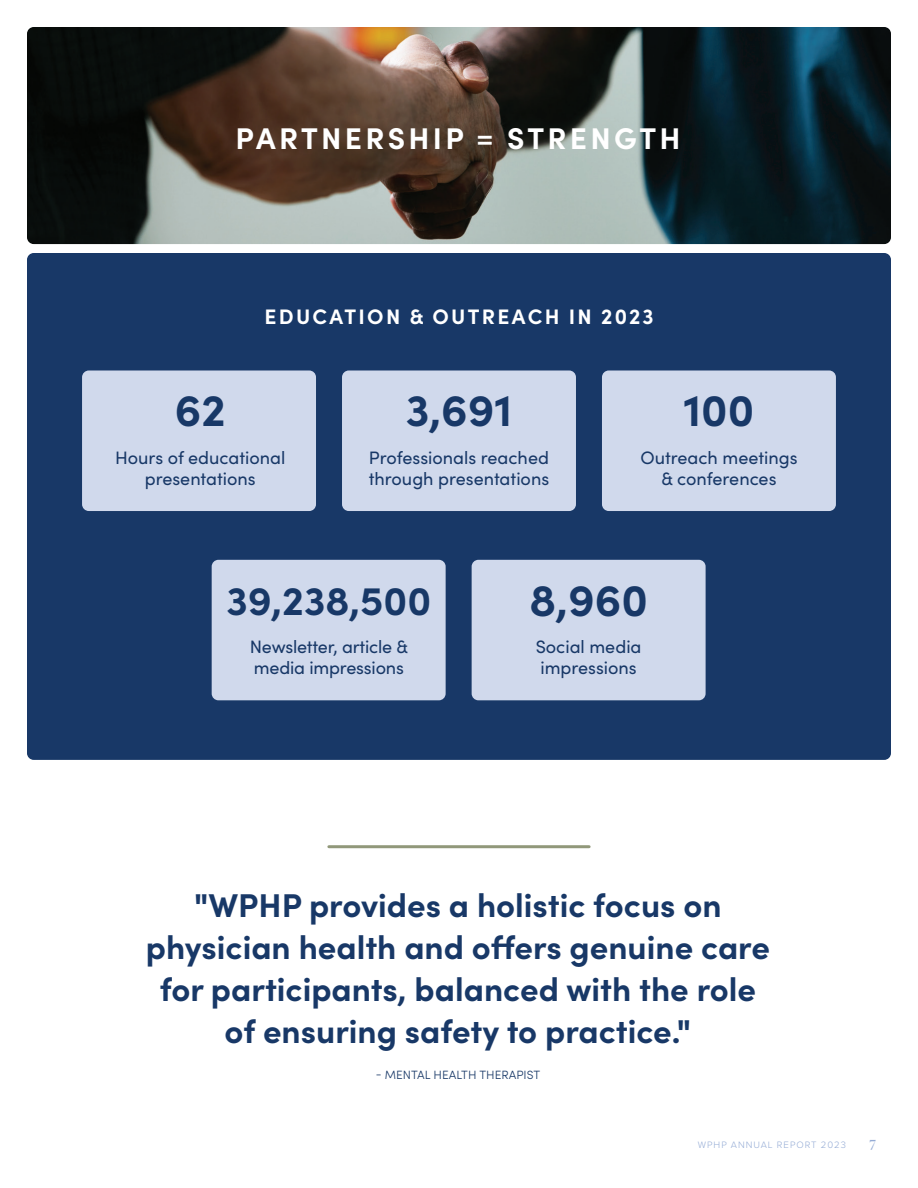
<style>
.page{position:relative;width:918px;height:1188px;background:#fff}
.page>*{position:absolute;margin:0;border:0;box-sizing:border-box;transform-origin:0 0}
.t1{font:700 45px "Sofia Pro";color:#183867}
.t2{font:700 40.5px "Sofia Pro";color:#183867}
.t3{font:700 33px/42px "Sofia Pro";color:#183867;text-align:center}
.t4{font:700 30px "Sofia Pro";letter-spacing:.11em;color:#fff}
.t5{font:700 21px "Sofia Pro";letter-spacing:.11em;color:#fff}
.t6{font:18px/21px "Sofia Pro";color:#183867;text-align:center}
.t7{font:600 15px "Freight Big Pro";color:#94abd5}
.t8{font:300 12px "Sofia Pro";color:#183867}
.t9{font:300 9.6px "Proxima Nova";letter-spacing:.1em;color:#94abd5}
.s1{font-size:21.9px}
</style>
<div class="page">
<div style="left:27px;top:253px;width:864px;height:507px;background:#183867;border-radius:7px"></div>
<div style="left:602px;top:370px;width:234px;height:141px;background:#d0d9ec;border-radius:7px"></div>
<div style="left:82px;top:370px;width:234px;height:141px;background:#d0d9ec;border-radius:7px"></div>
<div style="left:342px;top:370px;width:234px;height:141px;background:#d0d9ec;border-radius:7px"></div>
<img style="left:27px;top:27px;width:864px;height:217px">
<hr style="left:329px;top:845px;width:260px;height:3px;background:#91987a">
<div style="left:212px;top:560px;width:234px;height:140px;background:#d0d9ec;border-radius:7px"></div>
<div style="left:472px;top:560px;width:234px;height:140px;background:#d0d9ec;border-radius:7px"></div>
<p class="t4" style="left:236px;top:116px;width:447px">PARTNERSHIP = STRENGTH</p>
<p class="t5" style="left:264px;top:301px;width:391px">EDUCATION &amp; OUTREACH IN <span class="s1">2023</span></p>
<p class="t1" style="left:175px;top:376px;width:52px">62</p>
<p class="t6" style="left:115px;top:446px;width:172px">Hours of educational presentations</p>
<p class="t1" style="left:406px;top:376px;width:108px">3,691</p>
<p class="t6" style="left:369px;top:446px;width:182px;text-align:left">Professionals reached through presentations</p>
<p class="t1" style="left:684px;top:376px;width:72px">100</p>
<p class="t6" style="left:640px;top:446px;width:159px">Outreach meetings &amp; conferences</p>
<p class="t2" style="left:226px;top:570px;width:206px">39,238,500</p>
<p class="t6" style="left:250px;top:635px;width:160px;text-align:left">Newsletter, article &amp; media impressions</p>
<p class="t1" style="left:529px;top:565px;width:120px">8,960</p>
<p class="t6" style="left:536px;top:635px;width:107px">Social media</p>
<p class="t6" style="left:540px;top:656px;width:98px">impressions</p>
<p class="t3" style="left:146px;top:882px;width:626px">"WPHP provides a holistic focus on physician health and offers genuine care for participants, balanced with the role of ensuring safety to practice."</p>
<p class="t8" style="left:376px;top:1066px;width:166px">- MENTAL HEALTH THERAPIST</p>
<p class="t9" style="left:698px;top:1138px;width:150px">WPHP ANNUAL REPORT 2023</p>
<p class="t7" style="left:869px;top:1132px;width:8px">7</p>
</div>
